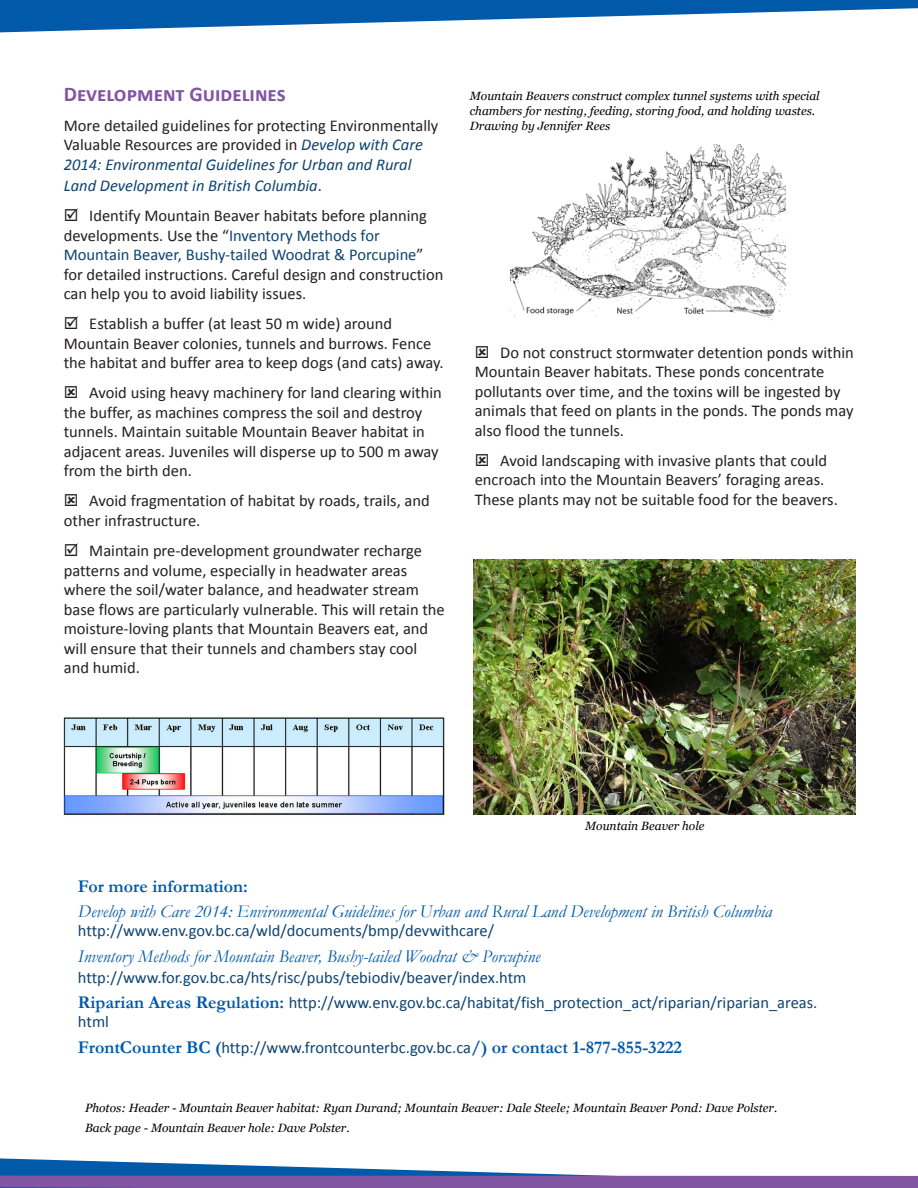
<style>
.page{position:relative;width:918px;height:1188px;background:#fff}
.page>*{position:absolute;margin:0;border:0;box-sizing:border-box;transform-origin:0 0}
.fs_header_column{font:700 21px "Calibri";color:#8255a2}
.dwc_fs_intro{font:italic 18px "Garamond";color:#0159a9}
.dwc_fs_intro-2{font:700 18px "Garamond";color:#0159a9}
.dwc_para{font:16.5px/19.5px "Calibri";color:#231f20}
.dwc_fs_intro-3{font:16.5px/19.5px "Calibri";color:#0e4370}
.dwc_para-2{font:italic 16.5px "Calibri";color:#0e4370}
.dwc_photo_caption{font:italic 12px/15px "Georgia";color:#000}
.s1{font-style:italic;color:#0e4370}
.s2{font-style:normal;color:#231f20}
.s3{color:#0e4370}
.s4{font-family:"Garamond";font-weight:700;font-size:18px;color:#0159a9}
.s5{font-family:"Calibri";font-weight:400;font-size:16.5px;color:#0e4370}
</style>
<div class="page">
<svg style="left:0;top:0;width:918px;height:32px"></svg>
<svg style="left:0;top:1158px;width:918px;height:30px"></svg>
<img style="left:511px;top:145px;width:275px;height:175px">
<img style="left:64px;top:717px;width:381px;height:99px">
<img style="left:473px;top:559px;width:383px;height:255px">
<p class="fs_header_column" style="left:64px;top:80px;width:223px">Development Guidelines</p>
<p class="dwc_para" style="left:64px;top:116px;width:376px">More detailed guidelines for protecting Environmentally<br>Valuable Resources are provided in <span class="s1">Develop with Care<br>2014: Environmental Guidelines for Urban and Rural</span></p>
<p class="dwc_para-2" style="left:64px;top:174px;width:260px">Land Development in British Columbia<span class="s2">.</span></p>
<p class="dwc_para" style="left:64px;top:206px;width:381px;text-indent:26px">Identify Mountain Beaver habitats before planning developments. Use the “<span class="s3">Inventory Methods for Mountain Beaver, Bushy-tailed Woodrat &amp; Porcupine</span>” for detailed instructions. Careful design and construction can help you to avoid liability issues.</p>
<p class="dwc_para" style="left:64px;top:314px;width:381px;text-indent:26px">Establish a buffer (at least 50 m wide) around<br>Mountain Beaver colonies, tunnels and burrows. Fence the habitat and buffer area to keep dogs (and cats) away.</p>
<p class="dwc_para" style="left:64px;top:383px;width:380px;text-indent:26px">Avoid using heavy machinery for land clearing within the buffer, as machines compress the soil and destroy tunnels. Maintain suitable Mountain Beaver habitat in adjacent areas. Juveniles will disperse up to 500 m away from the birth den.</p>
<p class="dwc_para" style="left:64px;top:491px;width:368px;text-indent:26px">Avoid fragmentation of habitat by roads, trails, and other infrastructure.</p>
<p class="dwc_para" style="left:64px;top:541px;width:383px;text-indent:26px">Maintain pre-development groundwater recharge patterns and volume, especially in headwater areas where the soil/water balance, and headwater stream base flows are particularly vulnerable. This will retain the moisture-loving plants that Mountain Beavers eat, and will ensure that their tunnels and chambers stay cool and humid.</p>
<p class="dwc_photo_caption" style="left:470px;top:89px;width:351px">Mountain Beavers construct complex tunnel systems with special chambers for nesting, feeding, storing food, and holding wastes.<br>Drawing by Jennifer Rees</p>
<p class="dwc_para" style="left:475px;top:342px;width:381px;text-indent:26px">Do not construct stormwater detention ponds within Mountain Beaver habitats. These ponds concentrate pollutants over time, and the toxins will be ingested by animals that feed on plants in the ponds. The ponds may also flood the tunnels.</p>
<p class="dwc_para" style="left:475px;top:451px;width:365px;text-indent:26px">Avoid landscaping with invasive plants that could encroach into the Mountain Beavers’ foraging areas.<br>These plants may not be suitable food for the beavers.</p>
<p class="dwc_photo_caption" style="left:585px;top:818px;width:121px">Mountain Beaver hole</p>
<p class="dwc_fs_intro-2" style="left:78px;top:874px;width:171px">For more information:</p>
<p class="dwc_fs_intro" style="left:78px;top:899px;width:696px">Develop with Care 2014: Environmental Guidelines for Urban and Rural Land Development in British Columbia</p>
<p class="dwc_fs_intro-3" style="left:78px;top:921px;width:418px">http://www.env.gov.bc.ca/wld/documents/bmp/devwithcare/</p>
<p class="dwc_fs_intro" style="left:78px;top:944px;width:464px">Inventory Methods for Mountain Beaver, Bushy-tailed Woodrat &amp; Porcupine</p>
<p class="dwc_fs_intro-3" style="left:78px;top:968px;width:450px">http://www.for.gov.bc.ca/hts/risc/pubs/tebiodiv/beaver/index.htm</p>
<p class="dwc_fs_intro-3" style="left:78px;top:993px;width:741px"><span class="s4">Riparian Areas Regulation:</span> http://www.env.gov.bc.ca/habitat/fish_protection_act/riparian/riparian_areas. html</p>
<p class="dwc_fs_intro-2" style="left:78px;top:1035px;width:606px">FrontCounter BC (<span class="s5">http://www.frontcounterbc.gov.bc.ca</span>/) or contact 1-877-855-3222</p>
<p class="dwc_photo_caption" style="left:85px;top:1098px;width:694px;line-height:19.5px">Photos: Header - Mountain Beaver habitat: Ryan Durand; Mountain Beaver: Dale Steele; Mountain Beaver Pond: Dave Polster.<br>Back page - Mountain Beaver hole: Dave Polster.</p>
</div>
